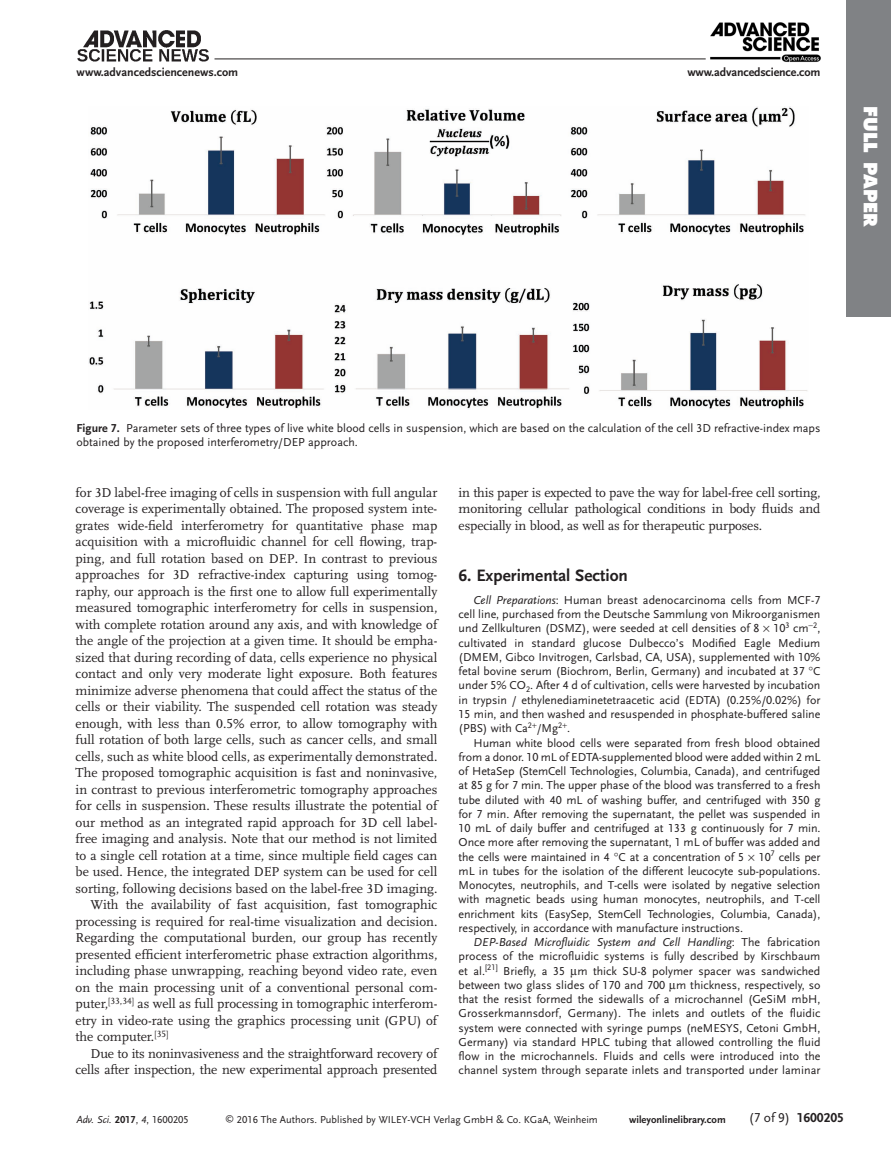
<style>
.page{position:relative;width:891px;height:1175px;background:#fff}
.page>*{position:absolute;margin:0;border:0;box-sizing:border-box;transform-origin:0 0}
.t1{font:800 18px "Futura";letter-spacing:.005em;color:#fff}
.t2{font:700 17.25px "Scala Sans LF";color:#231f20}
.t3{font:13.5px/16.5px "Scala LF";color:#231f20;text-align:justify}
.t4{font:700 13.5px "Scala Sans LF";color:#231f20}
.t5{font:12px/14.2px "Scala Sans LF";color:#231f20;text-align:justify}
.t6{font:700 12px "Scala Sans LF";color:#231f20}
.t7{font:10.5px "Scala Sans LF";color:#231f20}
.t8{font:700 10.5px "Scala Sans LF";color:#231f20}
.t9{font:italic 10.5px "Scala Sans LF";color:#231f20}
.s1{font-weight:700}
.s2{font-style:italic}
.s3{font-weight:700;font-style:normal}
.s4{font-style:normal}
.s5{font-size:9px}
.s6{font-weight:400}
</style>
<div class="page">
<div style="left:846px;top:0;width:45px;height:317px;background:#808285"></div>
<img style="left:710px;top:22px;width:111px;height:40px">
<hr style="left:215px;top:59px;width:491px;height:1px;background:#231f20">
<img style="left:77px;top:30px;width:132px;height:31px">
<img style="left:89px;top:107px;width:719px;height:302px">
<p class="t6" style="left:77px;top:65px;width:163px">www.advancedsciencenews.com</p>
<p class="t6" style="left:687px;top:65px;width:135px">www.advancedscience.com</p>
<h1 class="t1" style="left:882px;top:106px;width:123px;rotate:90deg">Full paper</h1>
<p class="t5" style="left:76px;top:421px;width:746px"><span class="s1">Figure 7.</span> Parameter sets of three types of live white blood cells in suspension, which are based on the calculation of the cell 3D refractive-index maps obtained by the proposed interferometry/DEP approach.</p>
<p class="t3" style="left:76px;top:484px;width:363px">for 3D label-free imaging of cells in suspension with full angular</p>
<p class="t3" style="left:76px;top:500px;width:363px">coverage is experimentally obtained. The proposed system inte-</p>
<p class="t3" style="left:76px;top:517px;width:363px">grates wide-field interferometry for quantitative phase map</p>
<p class="t3" style="left:76px;top:533px;width:363px">acquisition with a microfluidic channel for cell flowing, trap-</p>
<p class="t3" style="left:76px;top:550px;width:363px">ping, and full rotation based on DEP. In contrast to previous</p>
<p class="t3" style="left:76px;top:566px;width:363px">approaches for 3D refractive-index capturing using tomog-</p>
<p class="t3" style="left:76px;top:583px;width:363px">raphy, our approach is the first one to allow full experimentally</p>
<p class="t3" style="left:76px;top:599px;width:363px">measured tomographic interferometry for cells in suspension,</p>
<p class="t3" style="left:76px;top:616px;width:363px">with complete rotation around any axis, and with knowledge of</p>
<p class="t3" style="left:76px;top:632px;width:363px">the angle of the projection at a given time. It should be empha-</p>
<p class="t3" style="left:76px;top:649px;width:363px">sized that during recording of data, cells experience no physical</p>
<p class="t3" style="left:76px;top:665px;width:363px">contact and only very moderate light exposure. Both features</p>
<p class="t3" style="left:76px;top:682px;width:363px">minimize adverse phenomena that could affect the status of the</p>
<p class="t3" style="left:76px;top:698px;width:363px">cells or their viability. The suspended cell rotation was steady</p>
<p class="t3" style="left:76px;top:715px;width:363px">enough, with less than 0.5% error, to allow tomography with</p>
<p class="t3" style="left:76px;top:731px;width:363px">full rotation of both large cells, such as cancer cells, and small</p>
<p class="t3" style="left:76px;top:748px;width:363px">cells, such as white blood cells, as experimentally demonstrated.</p>
<p class="t3" style="left:76px;top:764px;width:363px">The proposed tomographic acquisition is fast and noninvasive,</p>
<p class="t3" style="left:76px;top:781px;width:363px">in contrast to previous interferometric tomography approaches</p>
<p class="t3" style="left:76px;top:797px;width:363px">for cells in suspension. These results illustrate the potential of</p>
<p class="t3" style="left:76px;top:814px;width:363px">our method as an integrated rapid approach for 3D cell label-</p>
<p class="t3" style="left:76px;top:830px;width:363px">free imaging and analysis. Note that our method is not limited</p>
<p class="t3" style="left:76px;top:847px;width:363px">to a single cell rotation at a time, since multiple field cages can</p>
<p class="t3" style="left:76px;top:863px;width:363px">be used. Hence, the integrated DEP system can be used for cell</p>
<p class="t3" style="left:76px;top:880px;width:363px">sorting, following decisions based on the label-free 3D imaging.</p>
<p class="t3" style="left:91px;top:896px;width:348px">With the availability of fast acquisition, fast tomographic</p>
<p class="t3" style="left:76px;top:913px;width:363px">processing is required for real-time visualization and decision.</p>
<p class="t3" style="left:76px;top:929px;width:363px">Regarding the computational burden, our group has recently</p>
<p class="t3" style="left:76px;top:946px;width:363px">presented efficient interferometric phase extraction algorithms,</p>
<p class="t3" style="left:76px;top:962px;width:363px">including phase unwrapping, reaching beyond video rate, even</p>
<p class="t3" style="left:76px;top:979px;width:363px">on the main processing unit of a conventional personal com-</p>
<p class="t3" style="left:76px;top:995px;width:363px">puter,<sup>[33,34]</sup> as well as full processing in tomographic interferom-</p>
<p class="t3" style="left:76px;top:1012px;width:363px">etry in video-rate using the graphics processing unit (GPU) of</p>
<p class="t3" style="left:76px;top:1028px;width:94px">the computer.<sup>[35]</sup></p>
<p class="t3" style="left:91px;top:1045px;width:348px">Due to its noninvasiveness and the straightforward recovery of</p>
<p class="t3" style="left:76px;top:1061px;width:363px">cells after inspection, the new experimental approach presented</p>
<p class="t3" style="left:459px;top:484px;width:363px">in this paper is expected to pave the way for label-free cell sorting, monitoring cellular pathological conditions in body fluids and especially in blood, as well as for therapeutic purposes.</p>
<h2 class="t2" style="left:459px;top:566px;width:171px">6. Experimental Section</h2>
<p class="t5" style="left:459px;top:593px;width:363px;text-indent:15px"><span class="s2">Cell Preparations</span>: Human breast adenocarcinoma cells from MCF-7 cell line, purchased from the Deutsche Sammlung von Mikroorganismen und Zellkulturen (DSMZ), were seeded at cell densities of 8 10<sup>3</sup> cm−<sup>2</sup>, cultivated in standard glucose Dulbecco’s Modified Eagle Medium (DMEM, Gibco Invitrogen, Carlsbad, CA, USA), supplemented with 10% fetal bovine serum (Biochrom, Berlin, Germany) and incubated at 37 C under 5% CO<sub>2</sub>. After 4 d of cultivation, cells were harvested by incubation in trypsin / ethylenediaminetetraacetic acid (EDTA) (0.25%/0.02%) for 15 min, and then washed and resuspended in phosphate-buffered saline (PBS) with Ca<sup>2</sup> /Mg<sup>2</sup> .</p>
<p class="t5" style="left:459px;top:735px;width:363px;text-indent:15px">Human white blood cells were separated from fresh blood obtained from a donor. 10 mL of EDTA-supplemented blood were added within 2 mL of HetaSep (StemCell Technologies, Columbia, Canada), and centrifuged at 85 g for 7 min. The upper phase of the blood was transferred to a fresh tube diluted with 40 mL of washing buffer, and centrifuged with 350 g for 7 min. After removing the supernatant, the pellet was suspended in 10 mL of daily buffer and centrifuged at 133 g continuously for 7 min.<br>Once more after removing the supernatant, 1 mL of buffer was added and the cells were maintained in 4 C at a concentration of 5 10<sup>7</sup> cells per mL in tubes for the isolation of the different leucocyte sub-populations.<br>Monocytes, neutrophils, and T-cells were isolated by negative selection with magnetic beads using human monocytes, neutrophils, and T-cell enrichment kits (EasySep, StemCell Technologies, Columbia, Canada), respectively, in accordance with manufacture instructions.</p>
<p class="t5" style="left:459px;top:935px;width:363px;text-indent:15px"><span class="s2">DEP-Based Microfluidic System and Cell Handling</span>: The fabrication process of the microfluidic systems is fully described by Kirschbaum et al.<sup>[21]</sup> Briefly, a 35 m thick SU-8 polymer spacer was sandwiched between two glass slides of 170 and 700 m thickness, respectively, so that the resist formed the sidewalls of a microchannel (GeSiM mbH, Grosserkmannsdorf, Germany). The inlets and outlets of the fluidic system were connected with syringe pumps (neMESYS, Cetoni GmbH, Germany) via standard HPLC tubing that allowed controlling the fluid flow in the microchannels. Fluids and cells were introduced into the channel system through separate inlets and transported under laminar</p>
<p class="t9" style="left:77px;top:1113px;width:114px">Adv. Sci. <span class="s3">2017</span><span class="s4">,</span> 4<span class="s4">, 1600205</span></p>
<p class="t7" style="left:225px;top:1113px;width:374px"><span class="s5">©</span> 2016 The Authors. Published by WILEY-VCH Verlag GmbH &amp; Co. KGaA, Weinheim</p>
<p class="t8" style="left:629px;top:1113px;width:98px">wileyonlinelibrary.com</p>
<p class="t4" style="left:749px;top:1110px;width:97px"><span class="s6">(7 of 9)</span> 1600205</p>
</div>
